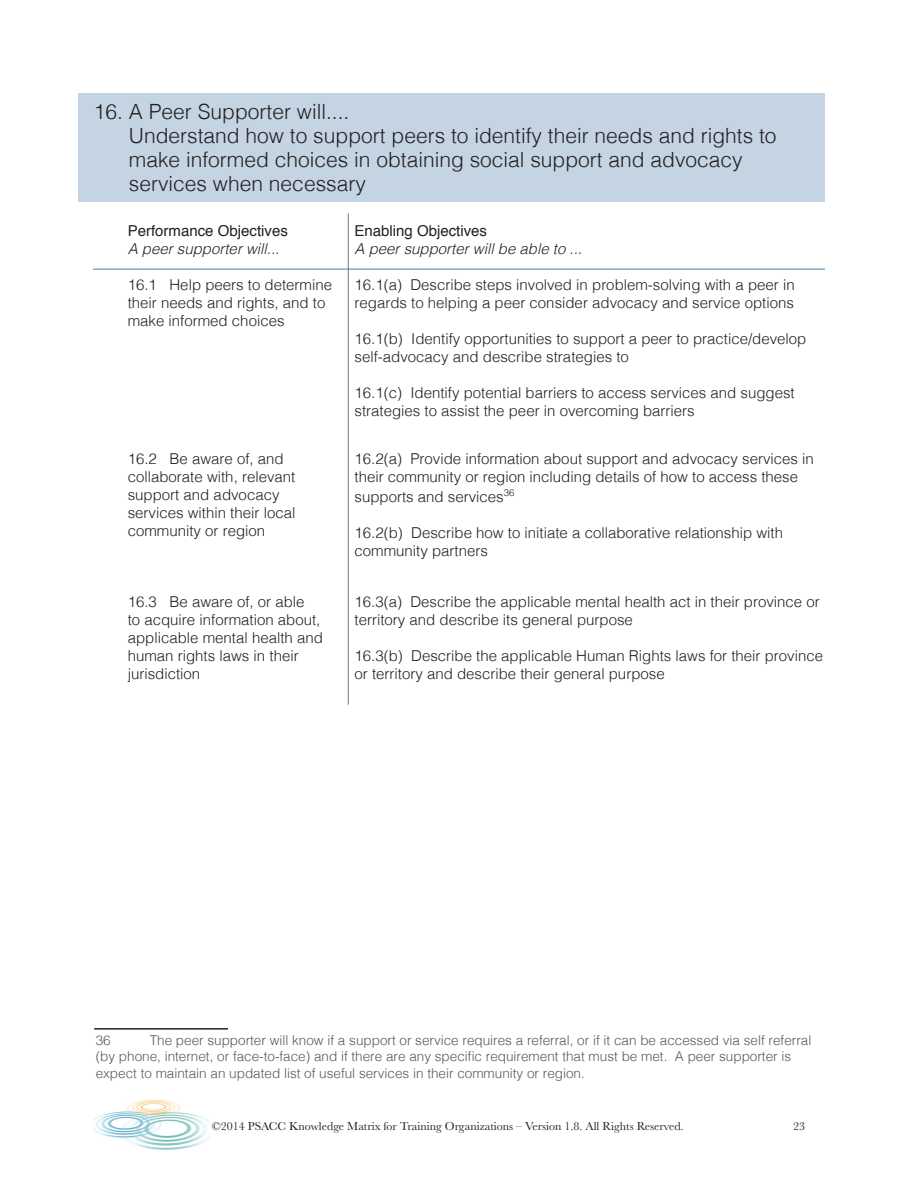
<style>
.page{position:relative;width:918px;height:1188px;background:#fff}
.page>*{position:absolute;margin:0;border:0;box-sizing:border-box;transform-origin:0 0}
.t1{font:300 21px "Helvetica";color:#231f20}
.t2{font:300 15px/18px "Helvetica";color:#231f20}
.t3{font:italic 300 15px "Helvetica";color:#231f20}
.t4{font:15px "Helvetica";color:#231f20}
.t5{font:300 13.5px/16.5px "Helvetica";color:#57585a}
.t6{font:12px "Baskerville";color:#231f20}
</style>
<div class="page">
<img style="left:93px;top:1100px;width:118px;height:50px">
<div style="left:79px;top:93px;width:746px;height:109px;background:#c4d4e3"></div>
<hr style="left:94px;top:1028px;width:134px;height:2px;background:#231f20">
<hr style="left:348px;top:213px;width:1px;height:492px;background:#76787b">
<hr style="left:93px;top:269px;width:732px;height:1px;background:#4282a7">
<p class="t1" style="left:94px;top:94px;width:257px">16. A Peer Supporter will....</p>
<p class="t1" style="left:129px;top:118px;width:649px">Understand how to support peers to identify their needs and rights to</p>
<p class="t1" style="left:129px;top:142px;width:615px">make informed choices in obtaining social support and advocacy</p>
<p class="t1" style="left:129px;top:166px;width:238px">services when necessary</p>
<p class="t4" style="left:128px;top:219px;width:162px">Performance Objectives</p>
<p class="t3" style="left:128px;top:236px;width:153px">A peer supporter will...</p>
<p class="t4" style="left:355px;top:219px;width:134px">Enabling Objectives</p>
<p class="t3" style="left:355px;top:236px;width:229px">A peer supporter will be able to ...</p>
<p class="t2" style="left:128px;top:275px;width:206px">16.1 Help peers to determine their needs and rights, and to make informed choices</p>
<p class="t2" style="left:128px;top:449px;width:169px">16.2 Be aware of, and collaborate with, relevant support and advocacy services within their local community or region</p>
<p class="t2" style="left:128px;top:591px;width:197px">16.3 Be aware of, or able<br>to acquire information about, applicable mental health and human rights laws in their jurisdiction</p>
<p class="t2" style="left:355px;top:275px;width:442px">16.1(a) Describe steps involved in problem-solving with a peer in regards to helping a peer consider advocacy and service options</p>
<p class="t2" style="left:355px;top:329px;width:453px">16.1(b) Identify opportunities to support a peer to practice/develop self-advocacy and describe strategies to</p>
<p class="t2" style="left:355px;top:383px;width:442px">16.1(c) Identify potential barriers to access services and suggest strategies to assist the peer in overcoming barriers</p>
<p class="t2" style="left:355px;top:449px;width:461px">16.2(a) Provide information about support and advocacy services in their community or region including details of how to access these</p>
<p class="t2" style="left:355px;top:486px;width:161px">supports and services<sup>36</sup></p>
<p class="t2" style="left:355px;top:522px;width:430px">16.2(b) Describe how to initiate a collaborative relationship with community partners</p>
<p class="t2" style="left:355px;top:591px;width:467px">16.3(a) Describe the applicable mental health act in their province or territory and describe its general purpose</p>
<p class="t2" style="left:355px;top:645px;width:470px">16.3(b) Describe the applicable Human Rights laws for their province or territory and describe their general purpose</p>
<p class="t5" style="left:96px;top:1031px;width:717px;text-indent:54px">The peer supporter will know if a support or service requires a referral, or if it can be accessed via self referral (by phone, internet, or face-to-face) and if there are any specific requirement that must be met. A peer supporter is expect to maintain an updated list of useful services in their community or region.</p>
<p class="t5" style="left:96px;top:1031px;width:17px">36</p>
<p class="t6" style="left:212px;top:1119px;width:473px">©2014 PSACC Knowledge Matrix for Training Organizations – Version 1.8. All Rights Reserved.</p>
<p class="t6" style="left:793px;top:1119px;width:13px">23</p>
</div>
